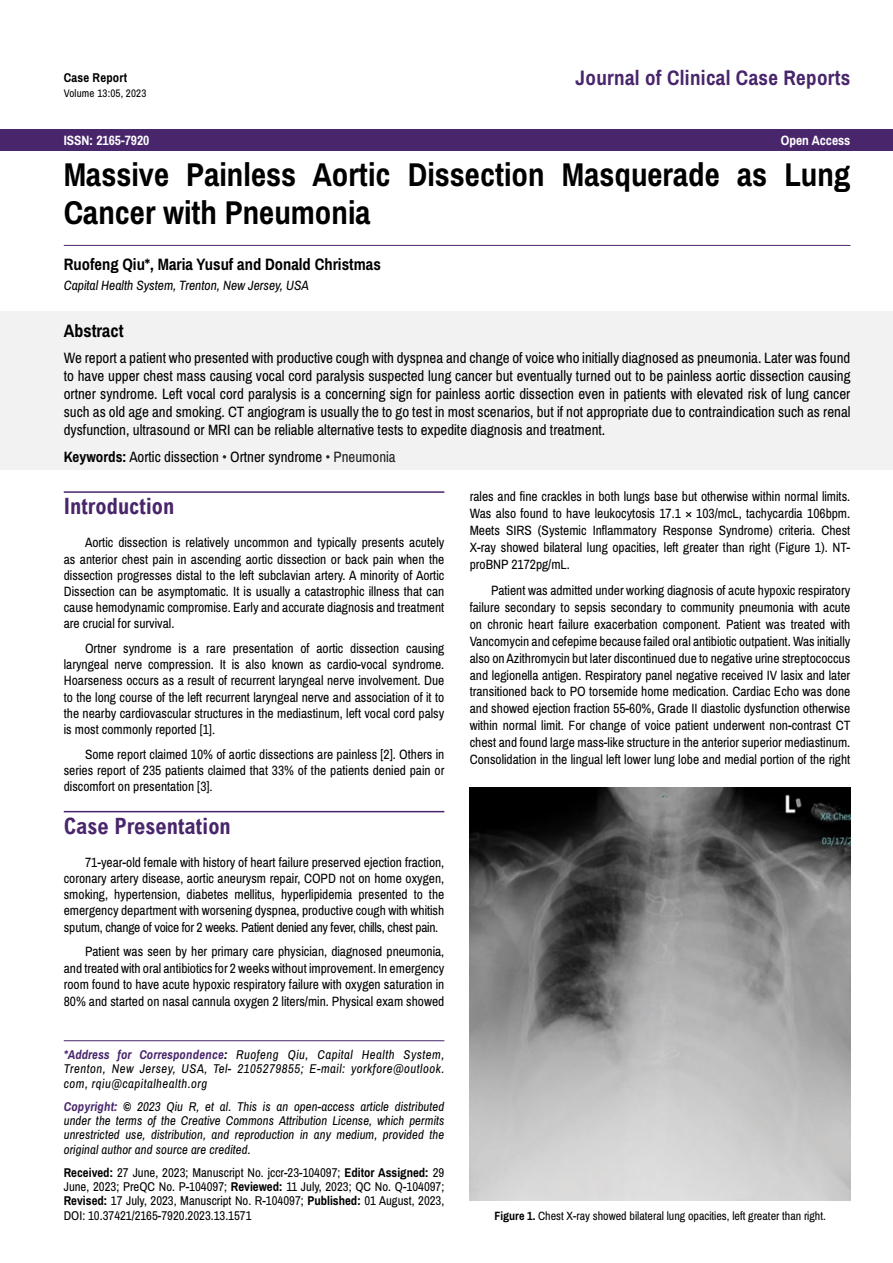
<style>
.page{position:relative;width:893px;height:1263px;background:#fff}
.page>*{position:absolute;margin:0;border:0;box-sizing:border-box;transform-origin:0 0}
.t1{font:700 33px/37.5px "Archivo Narrow";color:#000}
.t2{font:700 condensed 22.5px "Arial";color:#49266c}
.t3{font:700 21px "Archivo Narrow";letter-spacing:.015em;color:#49266c}
.t4{font:700 18px "Archivo Narrow";color:#000}
.t5{font:700 16.5px "Archivo Narrow";color:#000}
.t6{font:15px/18px "Archivo Narrow";color:#000;text-align:justify}
.t7{font:13.5px/16.2px "Archivo Narrow";color:#000;text-align:justify}
.t8{font:italic 13.5px "Archivo Narrow";color:#000}
.t9{font:700 13.5px "Archivo Narrow";color:#fff}
.t10{font:italic 12.75px/14.4px "Archivo Narrow";letter-spacing:.025em;color:#000;text-align:justify}
.t11{font:12.75px/14.4px "Archivo Narrow";color:#000;text-align:justify}
.t12{font:700 12.75px "Archivo Narrow";letter-spacing:.015em;color:#000}
.t13{font:12px "Archivo Narrow";color:#000}
.t14{font:10.95px "Archivo Narrow";letter-spacing:.015em;color:#000}
.s1{font-weight:700}
.s2{color:#202020}
.s3{font-family:"Minion Pro"}
.s4{font-weight:700;color:#49266c}
</style>
<div class="page">
<div style="left:0;top:129px;width:893px;height:21px;background:#49266c"></div>
<hr style="left:64px;top:1040px;width:380px;height:1px;background:#49266c">
<hr style="left:64px;top:245px;width:786px;height:1px;background:#49266c">
<div style="left:0;top:311px;width:893px;height:159px;background:#f2f2f2"></div>
<hr style="left:64px;top:491px;width:380px;height:2px;background:#49266c">
<hr style="left:64px;top:811px;width:380px;height:1px;background:#49266c">
<img style="left:470px;top:788px;width:380px;height:412px">
<p class="t12" style="left:64px;top:70px;width:65px">Case Report</p>
<h3 class="t3" style="left:576px;top:65px;width:276px">Journal of Clinical Case Reports</h3>
<p class="t14" style="left:64px;top:86px;width:84px">Volume 13:05, 2023</p>
<p class="t9" style="left:64px;top:133px;width:87px">ISSN: 2165-7920</p>
<p class="t9" style="left:781px;top:133px;width:71px">Open Access</p>
<h1 class="t1" style="left:64px;top:156px;width:788px">Massive Painless Aortic Dissection Masquerade as Lung<br>Cancer with Pneumonia</h1>
<p class="t5" style="left:64px;top:254px;width:319px">Ruofeng Qiu*, Maria Yusuf and Donald Christmas</p>
<p class="t8" style="left:64px;top:277px;width:246px">Capital Health System, Trenton, New Jersey, USA</p>
<h3 class="t4" style="left:64px;top:320px;width:61px">Abstract</h3>
<p class="t6" style="left:64px;top:349px;width:788px">We report a patient who presented with productive cough with dyspnea and change of voice who initially diagnosed as pneumonia. Later was found to have upper chest mass causing vocal cord paralysis suspected lung cancer but eventually turned out to be painless aortic dissection causing ortner syndrome. Left vocal cord paralysis is a concerning sign for painless aortic dissection even in patients with elevated risk of lung cancer such as old age and smoking. CT angiogram is usually the to go test in most scenarios, but if not appropriate due to contraindication such as renal dysfunction, ultrasound or MRI can be reliable alternative tests to expedite diagnosis and treatment.</p>
<p class="t6" style="left:64px;top:448px;width:333px"><span class="s1">Keywords:</span> Aortic dissection <span class="s2">•</span> Ortner syndrome <span class="s2">• Pneumonia</span></p>
<h2 class="t2" style="left:64px;top:493px;width:112px">Introduction</h2>
<p class="t7" style="left:64px;top:535px;width:382px;text-indent:21px">Aortic dissection is relatively uncommon and typically presents acutely as anterior chest pain in ascending aortic dissection or back pain when the dissection progresses distal to the left subclavian artery. A minority of Aortic Dissection can be asymptomatic. It is usually a catastrophic illness that can cause hemodynamic compromise. Early and accurate diagnosis and treatment are crucial for survival.</p>
<p class="t7" style="left:64px;top:640px;width:382px;text-indent:21px">Ortner syndrome is a rare presentation of aortic dissection causing laryngeal nerve compression. It is also known as cardio-vocal syndrome.<br>Hoarseness occurs as a result of recurrent laryngeal nerve involvement. Due to the long course of the left recurrent laryngeal nerve and association of it to the nearby cardiovascular structures in the mediastinum, left vocal cord palsy is most commonly reported [1]<span class="s3">.</span></p>
<p class="t7" style="left:64px;top:746px;width:382px;text-indent:21px">Some report claimed 10% of aortic dissections are painless [2]. Others in series report of 235 patients claimed that 33% of the patients denied pain or discomfort on presentation [3]<span class="s3">.</span></p>
<h2 class="t2" style="left:64px;top:813px;width:169px">Case Presentation</h2>
<p class="t7" style="left:64px;top:854px;width:382px;text-indent:21px">71-year-old female with history of heart failure preserved ejection fraction, coronary artery disease, aortic aneurysm repair, COPD not on home oxygen, smoking, hypertension, diabetes mellitus, hyperlipidemia presented to the emergency department with worsening dyspnea, productive cough with whitish sputum, change of voice for 2 weeks. Patient denied any fever, chills, chest pain.</p>
<p class="t7" style="left:64px;top:944px;width:382px;text-indent:21px">Patient was seen by her primary care physician, diagnosed pneumonia, and treated with oral antibiotics for 2 weeks without improvement. In emergency room found to have acute hypoxic respiratory failure with oxygen saturation in 80% and started on nasal cannula oxygen 2 liters/min. Physical exam showed</p>
<p class="t7" style="left:470px;top:488px;width:382px;line-height:17px">rales and fine crackles in both lungs base but otherwise within normal limits.<br>Was also found to have leukocytosis 17.1 × 103/mcL, tachycardia 106bpm.<br>Meets SIRS (Systemic Inflammatory Response Syndrome) criteria. Chest X-ray showed bilateral lung opacities, left greater than right (Figure 1). NT&shy;proBNP 2172pg/mL.</p>
<p class="t7" style="left:470px;top:582px;width:382px;line-height:17px;text-indent:21px">Patient was admitted under working diagnosis of acute hypoxic respiratory failure secondary to sepsis secondary to community pneumonia with acute on chronic heart failure exacerbation component. Patient was treated with Vancomycin and cefepime because failed oral antibiotic outpatient. Was initially also on Azithromycin but later discontinued due to negative urine streptococcus and legionella antigen. Respiratory panel negative received IV lasix and later transitioned back to PO torsemide home medication. Cardiac Echo was done and showed ejection fraction 55-60%, Grade II diastolic dysfunction otherwise within normal limit. For change of voice patient underwent non-contrast CT chest and found large mass-like structure in the anterior superior mediastinum.<br>Consolidation in the lingual left lower lung lobe and medial portion of the right</p>
<p class="t10" style="left:64px;top:1047px;width:382px"><span class="s4">*Address for Correspondence</span><span class="s1">:</span> Ruofeng Qiu, Capital Health System, Trenton, New Jersey, USA, Tel- 2105279855; E-mail: yorkfore@outlook. com, rqiu@capitalhealth.org</p>
<p class="t10" style="left:64px;top:1099px;width:382px"><span class="s4">Copyright:</span> <span class="s1">©</span> 2023 Qiu R, et al. This is an open-access article distributed under the terms of the Creative Commons Attribution License, which permits unrestricted use, distribution, and reproduction in any medium, provided the original author and source are credited.</p>
<p class="t11" style="left:64px;top:1165px;width:382px"><span class="s1">Received:</span> 27 June, 2023; Manuscript No. jccr-23-104097; <span class="s1">Editor Assigned:</span> 29<br>June, 2023; PreQC No. P-104097; <span class="s1">Reviewed:</span> 11 July, 2023; QC No. Q-104097; <span class="s1">Revised:</span> 17 July, 2023, Manuscript No. R-104097; <span class="s1">Published:</span> 01 August, 2023, DOI: 10.37421/2165-7920.2023.13.1571</p>
<p class="t13" style="left:494px;top:1208px;width:333px"><span class="s1">Figure 1.</span> Chest X-ray showed bilateral lung opacities, left greater than right.</p>
</div>
